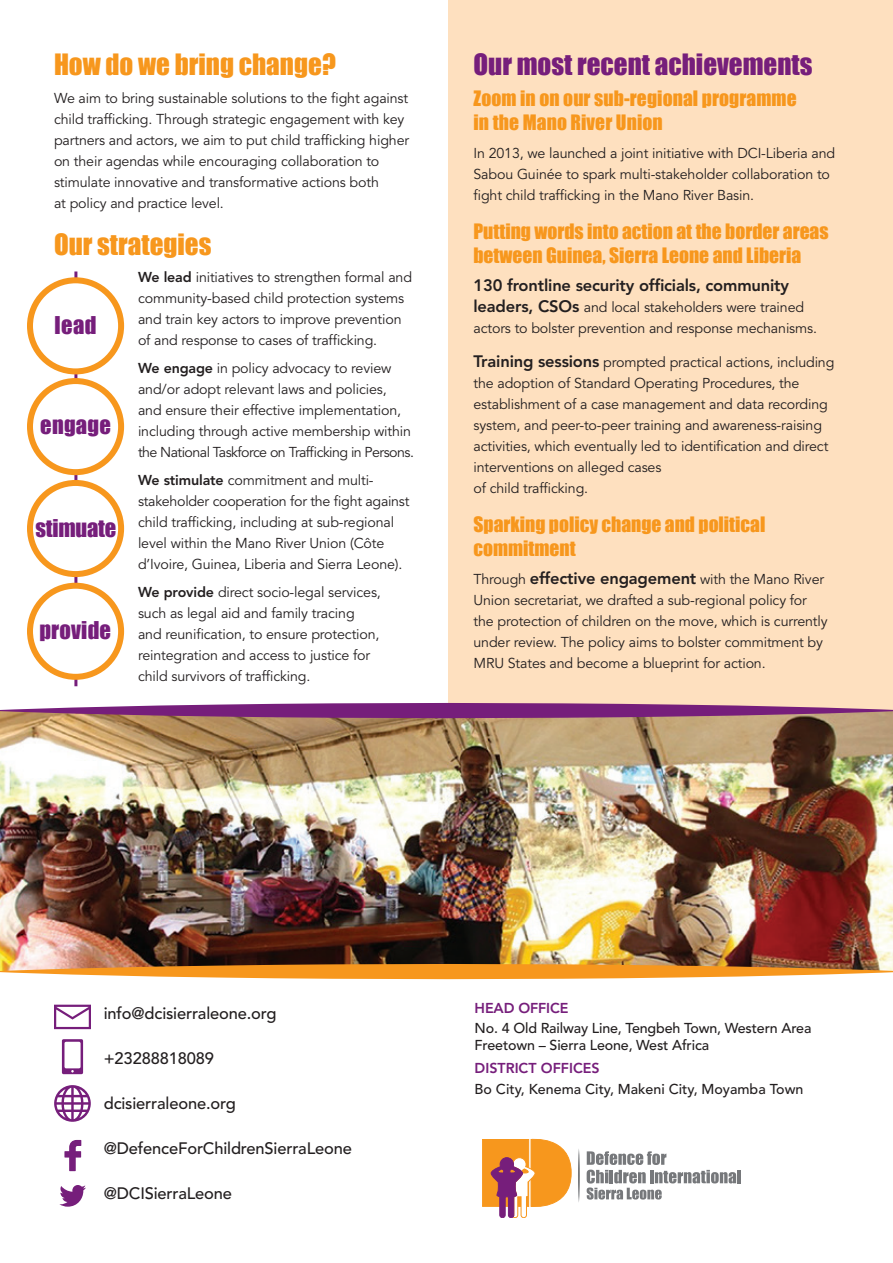
<style>
.page{position:relative;width:893px;height:1263px;background:#fff}
.page>*{position:absolute;margin:0;border:0;box-sizing:border-box;transform-origin:0 0}
.t1{font:27px "Impact";color:#f7971d}
.t2{font:27px "Impact";color:#761e7b}
.t3{font:22.5px "Impact";letter-spacing:.01em;color:#761e7b}
.t4{font:22.5px "Impact";letter-spacing:-.01em;color:#761e7b}
.t5{font:19.5px/24px "Impact";color:#f7971d}
.t6{font:500 16.5px "Avenir";letter-spacing:-.01em;color:#231f20}
.t7{font:800 16.5px "Avenir";letter-spacing:-.01em;color:#231f20}
.t8{font:14.25px/21px "Avenir";letter-spacing:-.01em;color:#231f20}
.t9{font:500 14.25px/16.5px "Avenir";letter-spacing:-.01em;color:#231f20}
.t10{font:800 14.25px "Avenir";color:#761e7b}
.s1{font-weight:800}
.s2{font-weight:800;font-size:16.5px}
</style>
<div class="page">
<div style="left:449px;top:0;width:444px;height:716px;background:#fee0bf"></div>
<img style="left:0;top:718px;width:893px;height:246px">
<svg style="left:0;top:964px;width:893px;height:15px;background:#eba044"></svg>
<svg style="left:0;top:703px;width:893px;height:15px;background:#924c87"></svg>
<div style="left:482px;top:1139px;width:47px;height:67px;background:#f7971d;border:1px solid #f7971d"></div>
<svg style="left:491px;top:1138px;width:80px;height:80px"></svg>
<svg style="left:578px;top:1149px;width:2px;height:53px"></svg>
<hr style="left:737px;top:1170px;width:4px;height:13px;background:#76787b">
<svg style="left:587px;top:1151px;width:149px;height:48px"></svg>
<hr style="left:74px;top:271px;width:3px;height:415px;background:#761e7b">
<div style="left:30px;top:280px;width:91px;height:91px;background:#fff;border-radius:50%"></div>
<div style="left:27px;top:277px;width:97px;height:97px;border:6px solid #f7971d;border-radius:50%"></div>
<div style="left:30px;top:381px;width:91px;height:91px;background:#fff;border-radius:50%"></div>
<div style="left:27px;top:378px;width:97px;height:97px;border:6px solid #f7971d;border-radius:50%"></div>
<div style="left:30px;top:483px;width:91px;height:91px;background:#fff;border-radius:50%"></div>
<div style="left:27px;top:480px;width:97px;height:97px;border:6px solid #f7971d;border-radius:50%"></div>
<div style="left:30px;top:586px;width:91px;height:91px;background:#fff;border-radius:50%"></div>
<div style="left:27px;top:583px;width:97px;height:97px;border:6px solid #f7971d;border-radius:50%"></div>
<svg style="left:54px;top:1085px;width:37px;height:37px"></svg>
<svg style="left:54px;top:1005px;width:37px;height:24px"></svg>
<svg style="left:62px;top:1039px;width:21px;height:35px"></svg>
<div style="left:64px;top:1042px;width:17px;height:26px;background:#fff;border-radius:2px"></div>
<svg style="left:59px;top:1185px;width:27px;height:22px"></svg>
<svg style="left:64px;top:1140px;width:17px;height:31px"></svg>
<p class="t1" style="left:54px;top:44px;width:284px">How do we bring change?</p>
<p class="t8" style="left:54px;top:88px;width:357px">We aim to bring sustainable solutions to the fight against child trafficking. Through strategic engagement with key partners and actors, we aim to put child trafficking higher on their agendas while encouraging collaboration to stimulate innovative and transformative actions both<br>at policy and practice level.</p>
<p class="t1" style="left:54px;top:223px;width:159px">Our strategies</p>
<p class="t8" style="left:138px;top:267px;width:276px"><span class="s1">We lead</span> initiatives to strengthen formal and community-based child protection systems and train key actors to improve prevention of and response to cases of trafficking.</p>
<p class="t8" style="left:138px;top:358px;width:277px"><span class="s1">We engage</span> in policy advocacy to review and/or adopt relevant laws and policies, and ensure their effective implementation, including through active membership within the National Taskforce on Trafficking in Persons.</p>
<p class="t8" style="left:138px;top:470px;width:273px"><span class="s1">We stimulate</span> commitment and multi&shy;stakeholder cooperation for the fight against child trafficking, including at sub-regional level within the Mano River Union (Côte d’Ivoire, Guinea, Liberia and Sierra Leone).</p>
<p class="t8" style="left:138px;top:582px;width:244px"><span class="s1">We provide</span> direct socio-legal services, such as legal aid and family tracing and reunification, to ensure protection, reintegration and access to justice for child survivors of trafficking.</p>
<p class="t3" style="left:55px;top:308px;width:44px">lead</p>
<p class="t3" style="left:40px;top:408px;width:72px">engage</p>
<p class="t4" style="left:36px;top:510px;width:82px">stimuate</p>
<p class="t3" style="left:39px;top:613px;width:73px">provide</p>
<p class="t2" style="left:473px;top:44px;width:340px">Our most recent achievements</p>
<p class="t5" style="left:473px;top:86px;width:325px">Zoom in on our sub-regional programme in the Mano River Union</p>
<p class="t8" style="left:473px;top:143px;width:363px">In 2013, we launched a joint initiative with DCI-Liberia and<br>Sabou Guinée to spark multi-stakeholder collaboration to fight child trafficking in the Mano River Basin.</p>
<p class="t5" style="left:473px;top:219px;width:357px">Putting words into action at the border areas between Guinea, Sierra Leone and Liberia</p>
<p class="t7" style="left:473px;top:275px;width:317px">130 frontline security officials, community</p>
<p class="t8" style="left:473px;top:297px;width:345px"><span class="s2">leaders, CSOs</span> and local stakeholders were trained actors to bolster prevention and response mechanisms.</p>
<p class="t8" style="left:473px;top:352px;width:362px"><span class="s2">Training sessions</span> prompted practical actions, including the adoption of Standard Operating Procedures, the establishment of a case management and data recording system, and peer-to-peer training and awareness-raising activities, which eventually led to identification and direct interventions on alleged cases<br>of child trafficking.</p>
<p class="t5" style="left:473px;top:512px;width:293px">Sparking policy change and political commitment</p>
<p class="t8" style="left:473px;top:569px;width:356px">Through <span class="s2">effective engagement</span> with the Mano River Union secretariat, we drafted a sub-regional policy for the protection of children on the move, which is currently under review. The policy aims to bolster commitment by MRU States and become a blueprint for action.</p>
<p class="t6" style="left:104px;top:1004px;width:174px">info@dcisierraleone.org</p>
<p class="t6" style="left:104px;top:1049px;width:112px">+23288818089</p>
<p class="t6" style="left:104px;top:1094px;width:133px">dcisierraleone.org</p>
<p class="t6" style="left:104px;top:1139px;width:250px">@DefenceForChildrenSierraLeone</p>
<p class="t6" style="left:104px;top:1184px;width:130px">@DCISierraLeone</p>
<p class="t10" style="left:475px;top:999px;width:95px">HEAD OFFICE</p>
<p class="t9" style="left:475px;top:1020px;width:338px">No. 4 Old Railway Line, Tengbeh Town, Western Area<br>Freetown – Sierra Leone, West Africa</p>
<p class="t10" style="left:475px;top:1060px;width:127px">DISTRICT OFFICES</p>
<p class="t9" style="left:475px;top:1081px;width:330px">Bo City, Kenema City, Makeni City, Moyamba Town</p>
</div>
